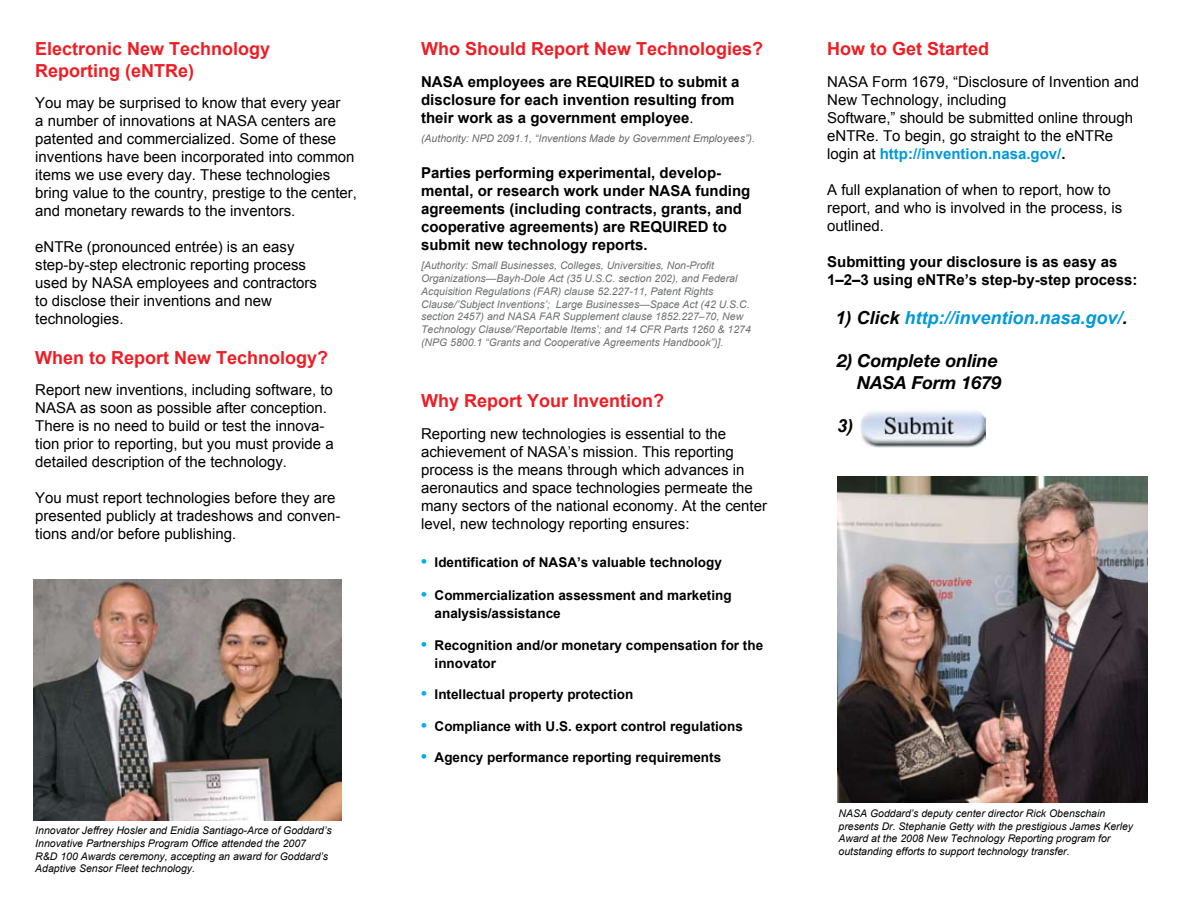
<style>
.page{position:relative;width:1188px;height:918px;background:#fff}
.page>*{position:absolute;margin:0;border:0;box-sizing:border-box;transform-origin:0 0}
.t1{font:700 18px/21.6px "Arial";color:#ed1e25}
.t2{font:italic 700 18px "Arial";color:#0099d8}
.t3{font:italic 700 18px/21.6px "Helvetica Neue";color:#000;text-align:right}
.t4{font:italic 700 18px "Arial";color:#000}
.t5{font:15px/18px "Arial";color:#000}
.t6{font:700 15px/18px "Arial";color:#000}
.t7{font:700 13.5px/18px "Arial";color:#000}
.t8{font:italic 10.5px/12.8px "Arial";color:#6d6f71}
.t9{font:italic 10.5px/12.6px "Arial";color:#000}
.t10{font:italic 10.5px "Arial";color:#696a6c}
.s1{font-weight:400}
.s2{font-size:16.5px;color:#00aeef}
.s3{font-weight:700;color:#0099d8}
.s4{font-weight:700}
.s5{color:#000}
</style>
<div class="page">
<img style="left:34px;top:579px;width:308px;height:242px">
<img style="left:837px;top:477px;width:311px;height:325px">
<img style="left:861px;top:407px;width:124px;height:41px">
<p class="t1" style="left:35px;top:39px;width:237px">Electronic New Technology<br>Reporting (eNTRe)</p>
<p class="t5" style="left:35px;top:94px;width:323px">You may be surprised to know that every year<br>a number of innovations at NASA centers are patented and commercialized. Some of these inventions have been incorporated into common items we use every day. These technologies bring value to the country, prestige to the center, and monetary rewards to the inventors.</p>
<p class="t5" style="left:35px;top:238px;width:283px">eNTRe (pronounced entrée) is an easy step-by-step electronic reporting process used by NASA employees and contractors to disclose their inventions and new technologies.</p>
<p class="t1" style="left:35px;top:347px;width:295px">When to Report New Technology?</p>
<p class="t5" style="left:35px;top:381px;width:300px">Report new inventions, including software, to NASA as soon as possible after conception.<br>There is no need to build or test the innova&shy;tion prior to reporting, but you must provide a detailed description of the technology.</p>
<p class="t5" style="left:35px;top:489px;width:307px">You must report technologies before they are presented publicly at tradeshows and conven&shy;tions and/or before publishing.</p>
<p class="t9" style="left:35px;top:825px;width:298px">Innovator Jeffrey Hosler and Enidia Santiago-Arce of Goddard’s Innovative Partnerships Program Office attended the 2007<br>R&amp;D 100 Awards ceremony, accepting an award for Goddard’s Adaptive Sensor Fleet technology.</p>
<p class="t1" style="left:421px;top:39px;width:344px">Who Should Report New Technologies?</p>
<p class="t6" style="left:421px;top:73px;width:320px">NASA employees are REQUIRED to submit a disclosure for each invention resulting from their work as a government employee<span class="s1">.</span></p>
<p class="t10" style="left:421px;top:131px;width:335px">(Authority: NPD 2091.1, “Inventions Made by Government Employees”).</p>
<p class="t6" style="left:421px;top:164px;width:331px">Parties performing experimental, develop&shy;mental, or research work under NASA funding agreements (including contracts, grants, and cooperative agreements) are REQUIRED to submit new technology reports.</p>
<p class="t8" style="left:421px;top:260px;width:331px">[Authority: Small Businesses, Colleges, Universities, Non-Profit Organizations—Bayh-Dole Act (35 U.S.C. section 202), and Federal Acquisition Regulations (FAR) clause 52.227-11, Patent Rights Clause/’Subject Inventions’; Large Businesses—Space Act (42 U.S.C. section 2457) and NASA FAR Supplement clause 1852.227–70, New Technology Clause/’Reportable Items’; and 14 CFR Parts 1260 &amp; 1274 (NPG 5800.1 “Grants and Cooperative Agreements Handbook”)].</p>
<p class="t1" style="left:421px;top:391px;width:245px">Why Report Your Invention?</p>
<p class="t5" style="left:421px;top:425px;width:348px">Reporting new technologies is essential to the achievement of NASA’s mission. This reporting process is the means through which advances in aeronautics and space technologies permeate the many sectors of the national economy. At the center level, new technology reporting ensures:</p>
<p class="t7" style="left:421px;top:553px;width:302px"><span class="s2">•</span> Identification of NASA’s valuable technology</p>
<p class="t7" style="left:435px;top:587px;width:299px;text-indent:-13px"><span class="s2">•</span> Commercialization assessment and marketing analysis/assistance</p>
<p class="t7" style="left:435px;top:636px;width:330px;text-indent:-13px"><span class="s2">•</span> Recognition and/or monetary compensation for the innovator</p>
<p class="t7" style="left:421px;top:686px;width:214px"><span class="s2">•</span> Intellectual property protection</p>
<p class="t7" style="left:421px;top:717px;width:323px"><span class="s2">•</span> Compliance with U.S. export control regulations</p>
<p class="t7" style="left:421px;top:749px;width:302px"><span class="s2">•</span> Agency performance reporting requirements</p>
<p class="t1" style="left:827px;top:39px;width:164px">How to Get Started</p>
<p class="t5" style="left:827px;top:72px;width:313px">NASA Form 1679, “Disclosure of Invention and New Technology, including<br>Software,” should be submitted online through eNTRe. To begin, go straight to the eNTRe login at <span class="s3">http://invention.nasa.gov/</span><span class="s4">.</span></p>
<p class="t5" style="left:827px;top:180px;width:297px">A full explanation of when to report, how to report, and who is involved in the process, is outlined.</p>
<p class="t6" style="left:827px;top:253px;width:312px">Submitting your disclosure is as easy as<br>1–2–3 using eNTRe’s step-by-step process:</p>
<p class="t2" style="left:836px;top:306px;width:294px"><span class="s5">1) Click</span> http://invention.nasa.gov/<span class="s5">.</span></p>
<p class="t3" style="left:837px;top:350px;width:166px">2) Complete online<br>NASA Form 1679</p>
<p class="t4" style="left:837px;top:414px;width:18px">3)</p>
<p class="t9" style="left:838px;top:807px;width:296px">NASA Goddard’s deputy center director Rick Obenschain presents Dr. Stephanie Getty with the prestigious James Kerley Award at the 2008 New Technology Reporting program for outstanding efforts to support technology transfer.</p>
</div>
